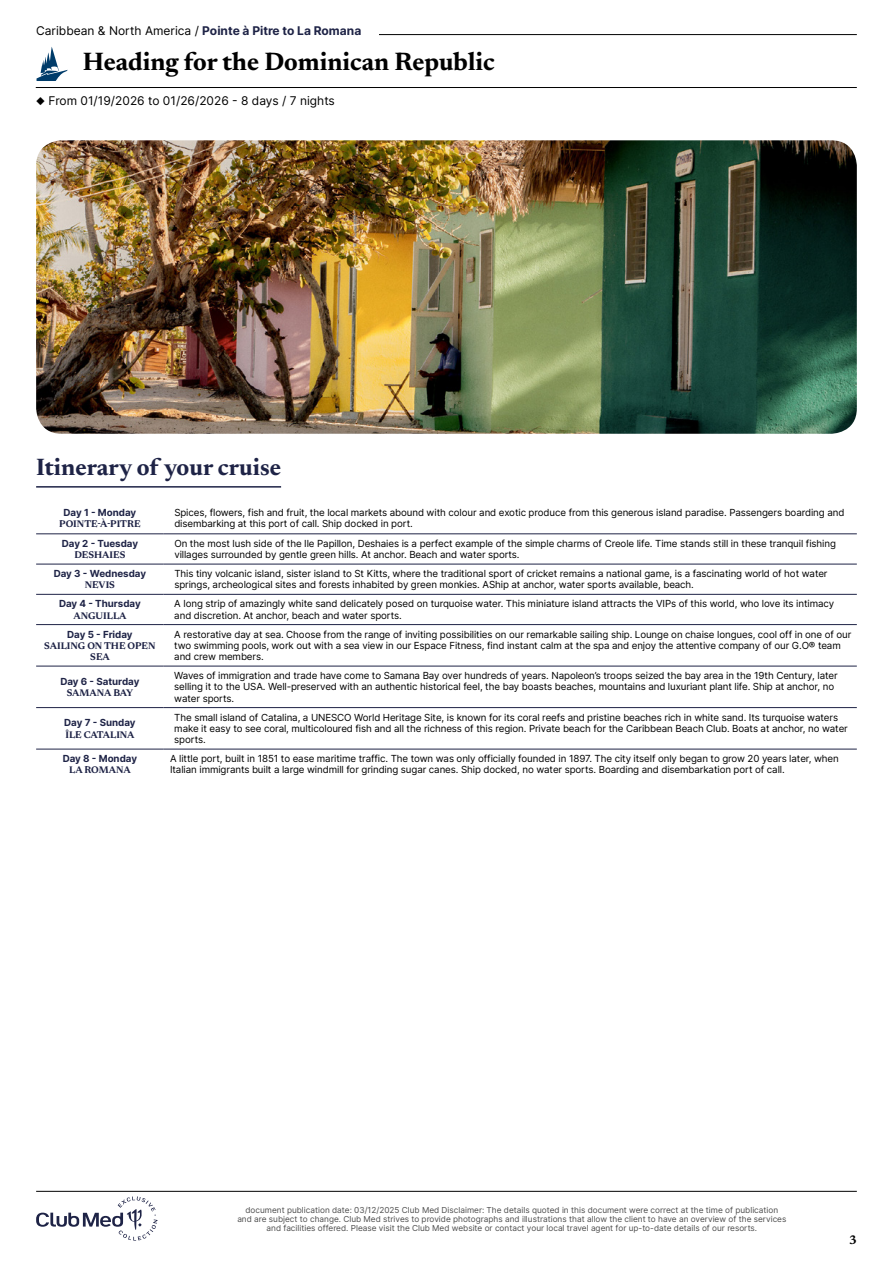
<style>
.page{position:relative;width:893px;height:1263px;background:#fff}
.page>*{position:absolute;margin:0;border:0;box-sizing:border-box;transform-origin:0 0}
.t1{font:700 25.5px "Newsreader 24 pt";color:#000}
.t2{font:700 24px "Newsreader 24 pt";color:#1e2346}
.t3{font:700 12.6px "Newsreader 24 pt";color:#000}
.t4{font:12px "Inter";color:#000}
.t5{font:9.75px/11.2px "Inter";letter-spacing:-.01em;color:#000}
.t6{font:700 9.75px "Inter";color:#1e2346}
.t7{font:700 9.75px/11.2px "Newsreader 24 pt";color:#1e2346;text-align:center}
.t8{font:8.25px/9px "Inter";color:#4d4d4d;text-align:center}
.s1{font-weight:700;color:#1e2346}
</style>
<div class="page">
<hr style="left:107px;top:34px;width:750px;height:1px;background:#000">
<hr style="left:36px;top:87px;width:821px;height:1px;background:#000">
<svg style="left:36px;top:47px;width:32px;height:34px"></svg>
<div style="left:36px;top:26px;width:342px;height:17px;background:#fff"></div>
<img style="left:36px;top:140px;width:821px;height:294px">
<hr style="left:36px;top:486px;width:245px;height:2px;background:#1e2346">
<hr style="left:36px;top:534px;width:128px;height:1px;background:#1e2346">
<hr style="left:164px;top:534px;width:693px;height:1px;background:#1e2346">
<hr style="left:36px;top:564px;width:128px;height:1px;background:#1e2346">
<hr style="left:164px;top:564px;width:693px;height:1px;background:#1e2346">
<hr style="left:36px;top:594px;width:128px;height:1px;background:#1e2346">
<hr style="left:164px;top:594px;width:693px;height:1px;background:#1e2346">
<hr style="left:36px;top:624px;width:128px;height:1px;background:#1e2346">
<hr style="left:164px;top:624px;width:693px;height:1px;background:#1e2346">
<hr style="left:36px;top:666px;width:128px;height:1px;background:#1e2346">
<hr style="left:164px;top:666px;width:693px;height:1px;background:#1e2346">
<hr style="left:36px;top:707px;width:128px;height:1px;background:#1e2346">
<hr style="left:36px;top:749px;width:128px;height:1px;background:#1e2346">
<hr style="left:164px;top:707px;width:693px;height:1px;background:#1e2346">
<hr style="left:164px;top:749px;width:693px;height:1px;background:#1e2346">
<svg style="left:36px;top:1196px;width:122px;height:44px"></svg>
<hr style="left:36px;top:1191px;width:821px;height:1px;background:#000">
<p class="t4" style="left:36px;top:22px;width:327px">Caribbean &amp; North America / <span class="s1">Pointe à Pitre to La Romana</span></p>
<h1 class="t1" style="left:83px;top:43px;width:413px">Heading for the Dominican Republic</h1>
<p class="t4" style="left:36px;top:92px;width:300px">◆ From 01/19/2026 to 01/26/2026 - 8 days / 7 nights</p>
<h2 class="t2" style="left:36px;top:450px;width:246px">Itinerary of your cruise</h2>
<p class="t6" style="left:64px;top:506px;width:74px">Day 1 - Monday</p>
<p class="t7" style="left:59px;top:518px;width:83px">POINTE-À-PITRE</p>
<p class="t5" style="left:174px;top:507px;width:672px">Spices, flowers, fish and fruit, the local markets abound with colour and exotic produce from this generous island paradise. Passengers boarding and disembarking at this port of call. Ship docked in port.</p>
<p class="t6" style="left:62px;top:536px;width:78px">Day 2 - Tuesday</p>
<p class="t7" style="left:74px;top:549px;width:53px">DESHAIES</p>
<p class="t5" style="left:174px;top:537px;width:663px">On the most lush side of the Ile Papillon, Deshaies is a perfect example of the simple charms of Creole life. Time stands still in these tranquil fishing villages surrounded by gentle green hills. At anchor. Beach and water sports.</p>
<p class="t6" style="left:54px;top:566px;width:94px">Day 3 - Wednesday</p>
<p class="t7" style="left:85px;top:579px;width:32px">NEVIS</p>
<p class="t5" style="left:174px;top:568px;width:655px">This tiny volcanic island, sister island to St Kitts, where the traditional sport of cricket remains a national game, is a fascinating world of hot water springs, archeological sites and forests inhabited by green monkies. AShip at anchor, water sports available, beach.</p>
<p class="t6" style="left:59px;top:597px;width:83px">Day 4 - Thursday</p>
<p class="t7" style="left:73px;top:609px;width:55px">ANGUILLA</p>
<p class="t5" style="left:174px;top:598px;width:661px">A long strip of amazingly white sand delicately posed on turquoise water. This miniature island attracts the VIPs of this world, who love its intimacy and discretion. At anchor, beach and water sports.</p>
<p class="t6" style="left:67px;top:627px;width:67px">Day 5 - Friday</p>
<p class="t7" style="left:44px;top:639px;width:113px">SAILING ON THE OPEN<br>SEA</p>
<p class="t5" style="left:174px;top:628px;width:679px">A restorative day at sea. Choose from the range of inviting possibilities on our remarkable sailing ship. Lounge on chaise longues, cool off in one of our two swimming pools, work out with a sea view in our Espace Fitness, find instant calm at the spa and enjoy the attentive company of our G.O® team and crew members.</p>
<p class="t6" style="left:60px;top:674px;width:81px">Day 6 - Saturday</p>
<p class="t7" style="left:67px;top:686px;width:68px">SAMANA BAY</p>
<p class="t5" style="left:174px;top:670px;width:665px">Waves of immigration and trade have come to Samana Bay over hundreds of years. Napoleon’s troops seized the bay area in the 19th Century, later selling it to the USA. Well-preserved with an authentic historical feel, the bay boasts beaches, mountains and luxuriant plant life. Ship at anchor, no water sports.</p>
<p class="t6" style="left:64px;top:716px;width:73px">Day 7 - Sunday</p>
<p class="t7" style="left:65px;top:728px;width:71px">ÎLE CATALINA</p>
<p class="t5" style="left:174px;top:711px;width:675px">The small island of Catalina, a UNESCO World Heritage Site, is known for its coral reefs and pristine beaches rich in white sand. Its turquoise waters make it easy to see coral, multicoloured fish and all the richness of this region. Private beach for the Caribbean Beach Club. Boats at anchor, no water sports.</p>
<p class="t6" style="left:63px;top:751px;width:76px">Day 8 - Monday</p>
<p class="t7" style="left:69px;top:764px;width:63px">LA ROMANA</p>
<p class="t5" style="left:170px;top:753px;width:670px">A little port, built in 1851 to ease maritime traffic. The town was only officially founded in 1897. The city itself only began to grow 20 years later, when<br>Italian immigrants built a large windmill for grinding sugar canes. Ship docked, no water sports. Boarding and disembarkation port of call.</p>
<p class="t8" style="left:237px;top:1205px;width:551px">document publication date: 03/12/2025 Club Med Disclaimer: The details quoted in this document were correct at the time of publication and are subject to change. Club Med strives to provide photographs and illustrations that allow the client to have an overview of the services and facilities offered. Please visit the Club Med website or contact your local travel agent for up-to-date details of our resorts.</p>
<p class="t3" style="left:849px;top:1230px;width:9px">3</p>
</div>
